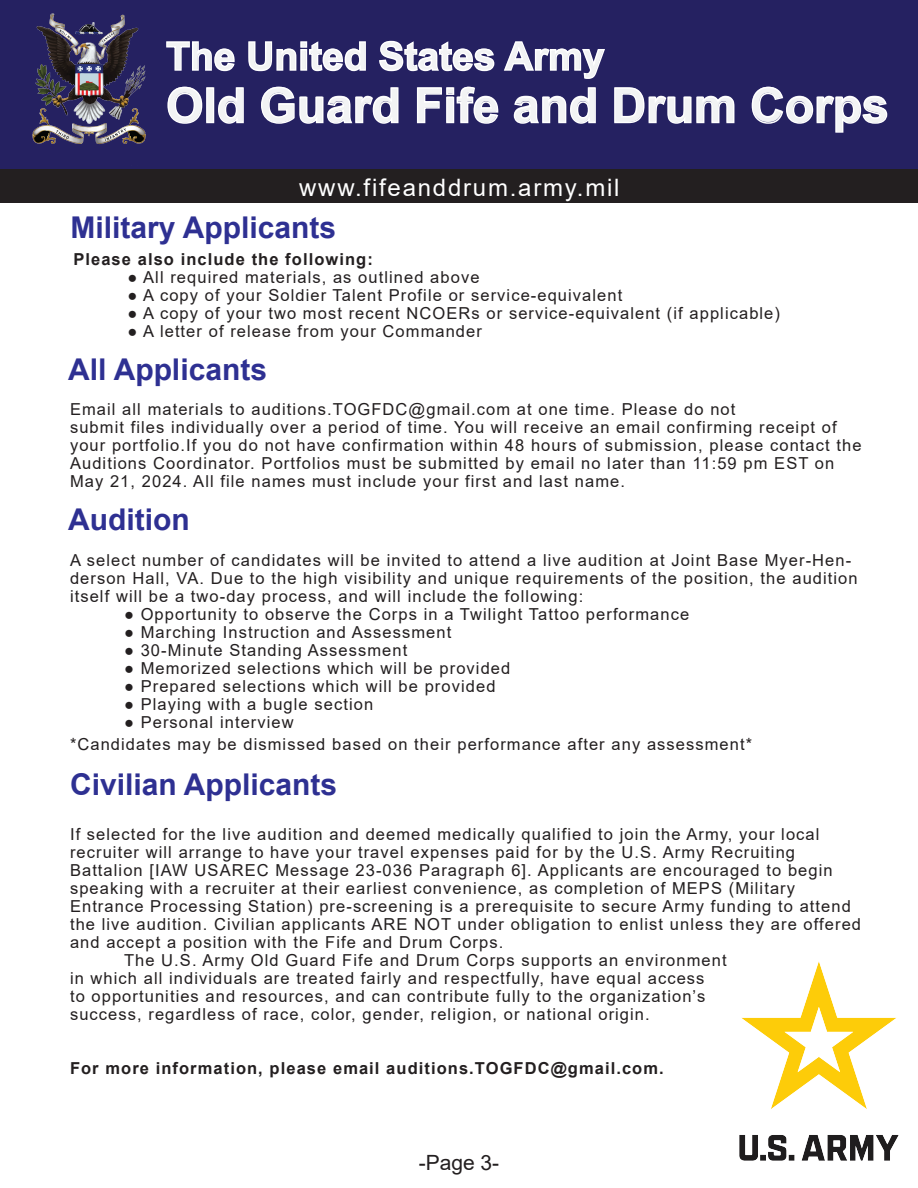
<style>
.page{position:relative;width:918px;height:1188px;background:#fff}
.page>*{position:absolute;margin:0;border:0;box-sizing:border-box;transform-origin:0 0}
.t1{font:700 48px "Arial";color:#f2f3f4}
.t2{font:700 39px "Arial";color:#f2f3f4}
.t3{font:700 30px "Arial";color:#2e3092}
.t4{font:24px "Arial";letter-spacing:.075em;color:#fff}
.t5{font:21px "Arial";color:#231f20}
.t6{font:16.5px/18px "Arial";letter-spacing:.065em;color:#231f20}
.t7{font:700 16.5px "Arial";letter-spacing:.065em;color:#231f20}
</style>
<div class="page">
<img style="left:740px;top:962px;width:158px;height:198px">
<div style="left:0;top:0;width:918px;height:170px;background:#252161"></div>
<svg style="left:166px;top:41px;width:69px;height:31px"></svg>
<svg style="left:248px;top:41px;width:118px;height:31px"></svg>
<svg style="left:379px;top:40px;width:116px;height:32px"></svg>
<svg style="left:504px;top:41px;width:101px;height:38px"></svg>
<svg style="left:167px;top:86px;width:36px;height:38px"></svg>
<div style="left:206px;top:87px;width:8px;height:36px;border:2px solid #fff"></div>
<svg style="left:218px;top:87px;width:26px;height:37px"></svg>
<svg style="left:261px;top:86px;width:138px;height:38px"></svg>
<svg style="left:416px;top:86px;width:83px;height:38px"></svg>
<svg style="left:513px;top:87px;width:83px;height:37px"></svg>
<svg style="left:614px;top:87px;width:121px;height:37px"></svg>
<svg style="left:751px;top:86px;width:137px;height:47px"></svg>
<div style="left:0;top:170px;width:918px;height:33px;background:#231f20"></div>
<img style="left:32px;top:13px;width:114px;height:131px">
<h2 class="t2" style="left:166px;top:29px;width:440px">The United States Army</h2>
<h1 class="t1" style="left:166px;top:72px;width:724px">Old Guard Fife and Drum Corps</h1>
<h3 class="t4" style="left:299px;top:171px;width:322px">www.fifeanddrum.army.mil</h3>
<h3 class="t3" style="left:71px;top:207px;width:267px">Military Applicants</h3>
<p class="t7" style="left:73px;top:247px;width:301px">Please also include the following:</p>
<p class="t6" style="left:127px;top:268px;width:354px">● All required materials, as outlined above</p>
<p class="t6" style="left:127px;top:286px;width:496px">● A copy of your Soldier Talent Profile or service-equivalent</p>
<p class="t6" style="left:127px;top:304px;width:654px">● A copy of your two most recent NCOERs or service-equivalent (if applicable)</p>
<p class="t6" style="left:127px;top:322px;width:356px">● A letter of release from your Commander</p>
<h3 class="t3" style="left:68px;top:349px;width:200px">All Applicants</h3>
<p class="t6" style="left:70px;top:400px;width:793px">Email all materials to auditions.TOGFDC@gmail.com at one time. Please do not<br>submit files individually over a period of time. You will receive an email confirming receipt of your portfolio.If you do not have confirmation within 48 hours of submission, please contact the Auditions Coordinator. Portfolios must be submitted by email no later than 11:59 pm EST on May 21, 2024. All file names must include your first and last name.</p>
<h3 class="t3" style="left:68px;top:499px;width:123px">Audition</h3>
<p class="t6" style="left:70px;top:551px;width:789px">A select number of candidates will be invited to attend a live audition at Joint Base Myer-Hen&shy;derson Hall, VA. Due to the high visibility and unique requirements of the position, the audition itself will be a two-day process, and will include the following:</p>
<p class="t6" style="left:124px;top:605px;width:567px">● Opportunity to observe the Corps in a Twilight Tattoo performance</p>
<p class="t6" style="left:124px;top:623px;width:329px">● Marching Instruction and Assessment</p>
<p class="t6" style="left:124px;top:641px;width:285px">● 30-Minute Standing Assessment</p>
<p class="t6" style="left:124px;top:659px;width:388px">● Memorized selections which will be provided</p>
<p class="t6" style="left:124px;top:677px;width:373px">● Prepared selections which will be provided</p>
<p class="t6" style="left:124px;top:695px;width:251px">● Playing with a bugle section</p>
<p class="t6" style="left:70px;top:711px;width:684px;line-height:22.5px;text-indent:54px">● Personal interview<br>*Candidates may be dismissed based on their performance after any assessment*</p>
<h3 class="t3" style="left:70px;top:764px;width:269px">Civilian Applicants</h3>
<p class="t6" style="left:70px;top:825px;width:751px">If selected for the live audition and deemed medically qualified to join the Army, your local</p>
<p class="t6" style="left:70px;top:843px;width:727px">recruiter will arrange to have your travel expenses paid for by the U.S. Army Recruiting</p>
<p class="t6" style="left:70px;top:861px;width:764px">Battalion [IAW USAREC Message 23-036 Paragraph 6]. Applicants are encouraged to begin</p>
<p class="t6" style="left:70px;top:879px;width:727px">speaking with a recruiter at their earliest convenience, as completion of MEPS (Military</p>
<p class="t6" style="left:70px;top:897px;width:782px">Entrance Processing Station) pre-screening is a prerequisite to secure Army funding to attend</p>
<p class="t6" style="left:70px;top:915px;width:793px">the live audition. Civilian applicants ARE NOT under obligation to enlist unless they are offered</p>
<p class="t6" style="left:70px;top:933px;width:435px">and accept a position with the Fife and Drum Corps.</p>
<p class="t6" style="left:124px;top:951px;width:604px">The U.S. Army Old Guard Fife and Drum Corps supports an environment</p>
<p class="t6" style="left:70px;top:969px;width:636px">in which all individuals are treated fairly and respectfully, have equal access</p>
<p class="t6" style="left:70px;top:987px;width:637px">to opportunities and resources, and can contribute fully to the organization’s</p>
<p class="t6" style="left:70px;top:1005px;width:581px">success, regardless of race, color, gender, religion, or national origin.</p>
<p class="t7" style="left:70px;top:1057px;width:595px">For more information, please email auditions.TOGFDC@gmail.com.</p>
<p class="t5" style="left:419px;top:1148px;width:82px">-Page 3-</p>
</div>
